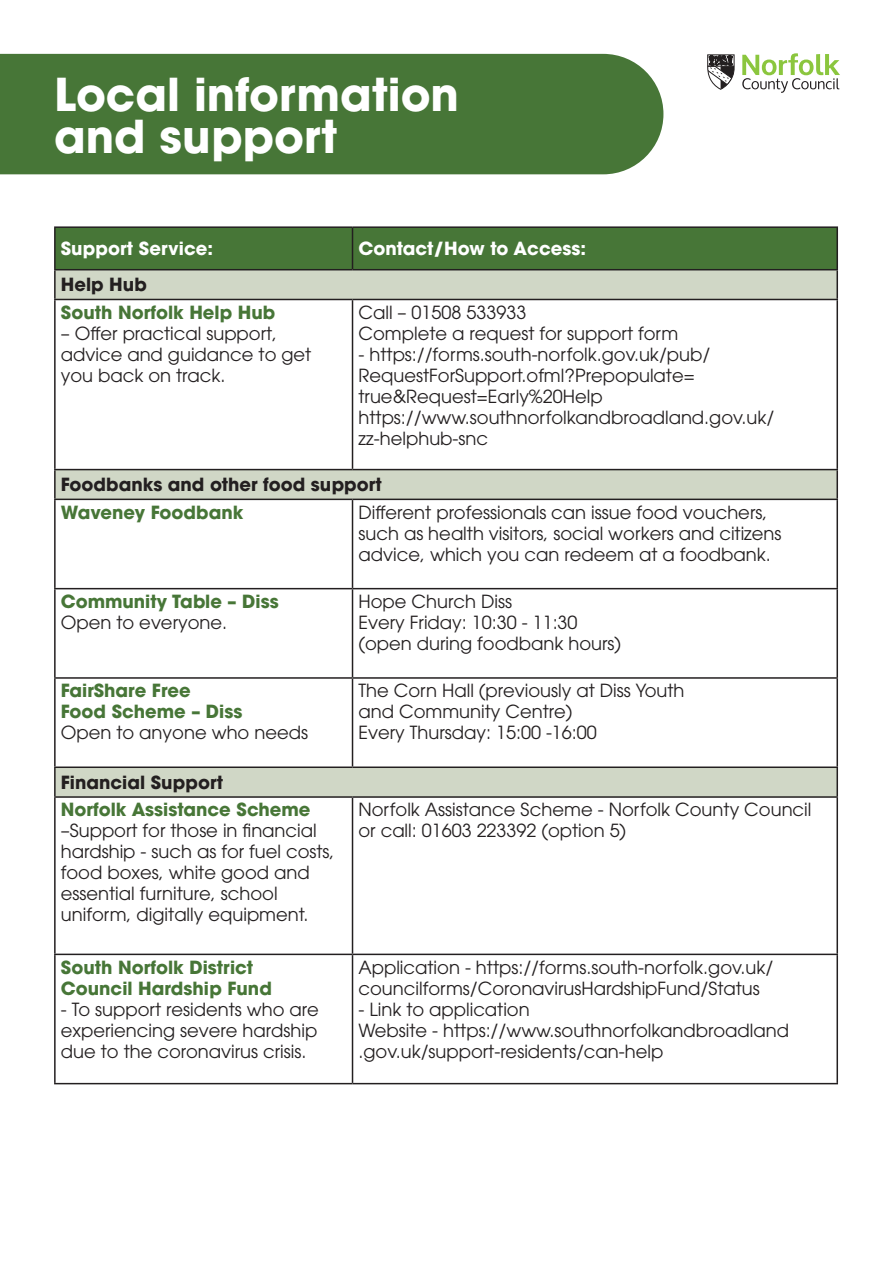
<style>
.page{position:relative;width:893px;height:1263px;background:#fff}
.page>*{position:absolute;margin:0;border:0;box-sizing:border-box;transform-origin:0 0}
.t1{font:700 45px/42px "ITC Avant Garde Pro";color:#fff}
.t2{font:18px/21px "ITC Avant Garde Pro";color:#231f20}
.t3{font:700 18px/21px "ITC Avant Garde Pro";color:#477637}
.t4{font:700 18px "ITC Avant Garde Pro";color:#231f20}
.t5{font:700 18px "ITC Avant Garde Pro";color:#fff}
.s1{font-weight:700;color:#477637}
</style>
<div class="page">
<div style="left:0;top:54px;width:663px;height:120px;background:#477637"></div>
<svg style="left:742px;top:53px;width:98px;height:40px"></svg>
<svg style="left:707px;top:55px;width:27px;height:35px"></svg>
<div style="left:56px;top:228px;width:780px;height:41px;background:#477637"></div>
<svg style="left:56px;top:270px;width:780px;height:526px"></svg>
<hr style="left:54px;top:226px;width:298px;height:2px;background:#231f20">
<hr style="left:54px;top:228px;width:2px;height:41px;background:#231f20">
<hr style="left:352px;top:226px;width:486px;height:2px;background:#231f20">
<hr style="left:352px;top:228px;width:1px;height:41px;background:#231f20">
<hr style="left:836px;top:228px;width:2px;height:41px;background:#231f20">
<hr style="left:54px;top:269px;width:298px;height:1px;background:#231f20">
<hr style="left:54px;top:270px;width:2px;height:29px;background:#231f20">
<hr style="left:352px;top:269px;width:486px;height:1px;background:#231f20">
<hr style="left:836px;top:270px;width:2px;height:29px;background:#231f20">
<hr style="left:54px;top:299px;width:298px;height:1px;background:#231f20">
<hr style="left:54px;top:300px;width:2px;height:169px;background:#231f20">
<hr style="left:352px;top:299px;width:486px;height:1px;background:#231f20">
<hr style="left:352px;top:300px;width:1px;height:169px;background:#231f20">
<hr style="left:836px;top:300px;width:2px;height:169px;background:#231f20">
<hr style="left:54px;top:469px;width:298px;height:1px;background:#231f20">
<hr style="left:54px;top:470px;width:2px;height:29px;background:#231f20">
<hr style="left:352px;top:469px;width:486px;height:1px;background:#231f20">
<hr style="left:836px;top:470px;width:2px;height:29px;background:#231f20">
<hr style="left:54px;top:499px;width:298px;height:1px;background:#231f20">
<hr style="left:54px;top:500px;width:2px;height:88px;background:#231f20">
<hr style="left:352px;top:499px;width:486px;height:1px;background:#231f20">
<hr style="left:352px;top:500px;width:1px;height:88px;background:#231f20">
<hr style="left:836px;top:500px;width:2px;height:88px;background:#231f20">
<hr style="left:54px;top:588px;width:298px;height:1px;background:#231f20">
<hr style="left:54px;top:589px;width:2px;height:88px;background:#231f20">
<hr style="left:352px;top:588px;width:486px;height:1px;background:#231f20">
<hr style="left:352px;top:589px;width:1px;height:88px;background:#231f20">
<hr style="left:836px;top:589px;width:2px;height:88px;background:#231f20">
<hr style="left:54px;top:677px;width:298px;height:2px;background:#231f20">
<hr style="left:54px;top:679px;width:2px;height:87px;background:#231f20">
<hr style="left:352px;top:677px;width:486px;height:2px;background:#231f20">
<hr style="left:352px;top:679px;width:1px;height:87px;background:#231f20">
<hr style="left:836px;top:679px;width:2px;height:87px;background:#231f20">
<hr style="left:54px;top:766px;width:298px;height:2px;background:#231f20">
<hr style="left:54px;top:768px;width:2px;height:28px;background:#231f20">
<hr style="left:352px;top:766px;width:486px;height:2px;background:#231f20">
<hr style="left:836px;top:768px;width:2px;height:28px;background:#231f20">
<hr style="left:54px;top:796px;width:298px;height:2px;background:#231f20">
<hr style="left:54px;top:798px;width:2px;height:156px;background:#231f20">
<hr style="left:352px;top:796px;width:486px;height:2px;background:#231f20">
<hr style="left:352px;top:798px;width:1px;height:156px;background:#231f20">
<hr style="left:836px;top:798px;width:2px;height:156px;background:#231f20">
<hr style="left:54px;top:954px;width:298px;height:1px;background:#231f20">
<hr style="left:54px;top:955px;width:2px;height:128px;background:#231f20">
<hr style="left:352px;top:954px;width:486px;height:1px;background:#231f20">
<hr style="left:352px;top:955px;width:1px;height:128px;background:#231f20">
<hr style="left:836px;top:955px;width:2px;height:128px;background:#231f20">
<hr style="left:54px;top:1083px;width:298px;height:1px;background:#231f20">
<hr style="left:352px;top:1083px;width:486px;height:1px;background:#231f20">
<p class="t1" style="left:54px;top:73px;width:406px">Local information and support</p>
<p class="t5" style="left:61px;top:236px;width:154px">Support Service:</p>
<p class="t5" style="left:358px;top:236px;width:229px">Contact/How to Access:</p>
<p class="t4" style="left:61px;top:273px;width:88px">Help Hub</p>
<p class="t3" style="left:61px;top:301px;width:216px">South Norfolk Help Hub</p>
<p class="t2" style="left:61px;top:322px;width:252px">– Offer practical support, advice and guidance to get you back on track.</p>
<p class="t2" style="left:358px;top:301px;width:169px">Call – 01508 533933</p>
<p class="t2" style="left:358px;top:322px;width:321px">Complete a request for support form</p>
<p class="t2" style="left:358px;top:343px;width:353px">- https://forms.south-norfolk.gov.uk/pub/<br>RequestForSupport.ofml?Prepopulate= true&amp;Request=Early%20Help</p>
<p class="t2" style="left:358px;top:406px;width:417px">https://www.southnorfolkandbroadland.gov.uk/ zz-helphub-snc</p>
<p class="t4" style="left:61px;top:472px;width:323px">Foodbanks and other food support</p>
<p class="t3" style="left:61px;top:501px;width:184px">Waveney Foodbank</p>
<p class="t2" style="left:358px;top:501px;width:425px">Different professionals can issue food vouchers, such as health visitors, social workers and citizens advice, which you can redeem at a foodbank.</p>
<p class="t3" style="left:61px;top:591px;width:219px">Community Table – Diss</p>
<p class="t2" style="left:61px;top:612px;width:168px">Open to everyone.</p>
<p class="t2" style="left:358px;top:591px;width:155px">Hope Church Diss</p>
<p class="t2" style="left:358px;top:612px;width:264px">Every Friday: 10:30 - 11:30 (open during foodbank hours)</p>
<p class="t3" style="left:61px;top:680px;width:183px">FairShare Free<br>Food Scheme – Diss</p>
<p class="t2" style="left:61px;top:722px;width:249px">Open to anyone who needs</p>
<p class="t2" style="left:358px;top:680px;width:327px">The Corn Hall (previously at Diss Youth and Community Centre)</p>
<p class="t2" style="left:358px;top:722px;width:240px">Every Thursday: 15:00 -16:00</p>
<p class="t4" style="left:61px;top:770px;width:164px">Financial Support</p>
<p class="t2" style="left:61px;top:799px;width:275px"><span class="s1">Norfolk Assistance Scheme </span>–Support for those in financial hardship - such as for fuel costs, food boxes, white good and essential furniture, school uniform, digitally equipment.</p>
<p class="t2" style="left:358px;top:799px;width:454px">Norfolk Assistance Scheme - Norfolk County Council</p>
<p class="t2" style="left:358px;top:820px;width:269px">or call: 01603 223392 (option 5)</p>
<p class="t3" style="left:61px;top:956px;width:213px">South Norfolk District<br>Council Hardship Fund</p>
<p class="t2" style="left:61px;top:998px;width:259px;text-align:justify">- To support residents who are experiencing severe hardship due to the coronavirus crisis.</p>
<p class="t2" style="left:358px;top:956px;width:416px">Application - https://forms.south-norfolk.gov.uk/ councilforms/CoronavirusHardshipFund/Status</p>
<p class="t2" style="left:358px;top:998px;width:173px">- Link to application</p>
<p class="t2" style="left:358px;top:1019px;width:432px">Website - https://www.southnorfolkandbroadland .gov.uk/support-residents/can-help</p>
</div>
